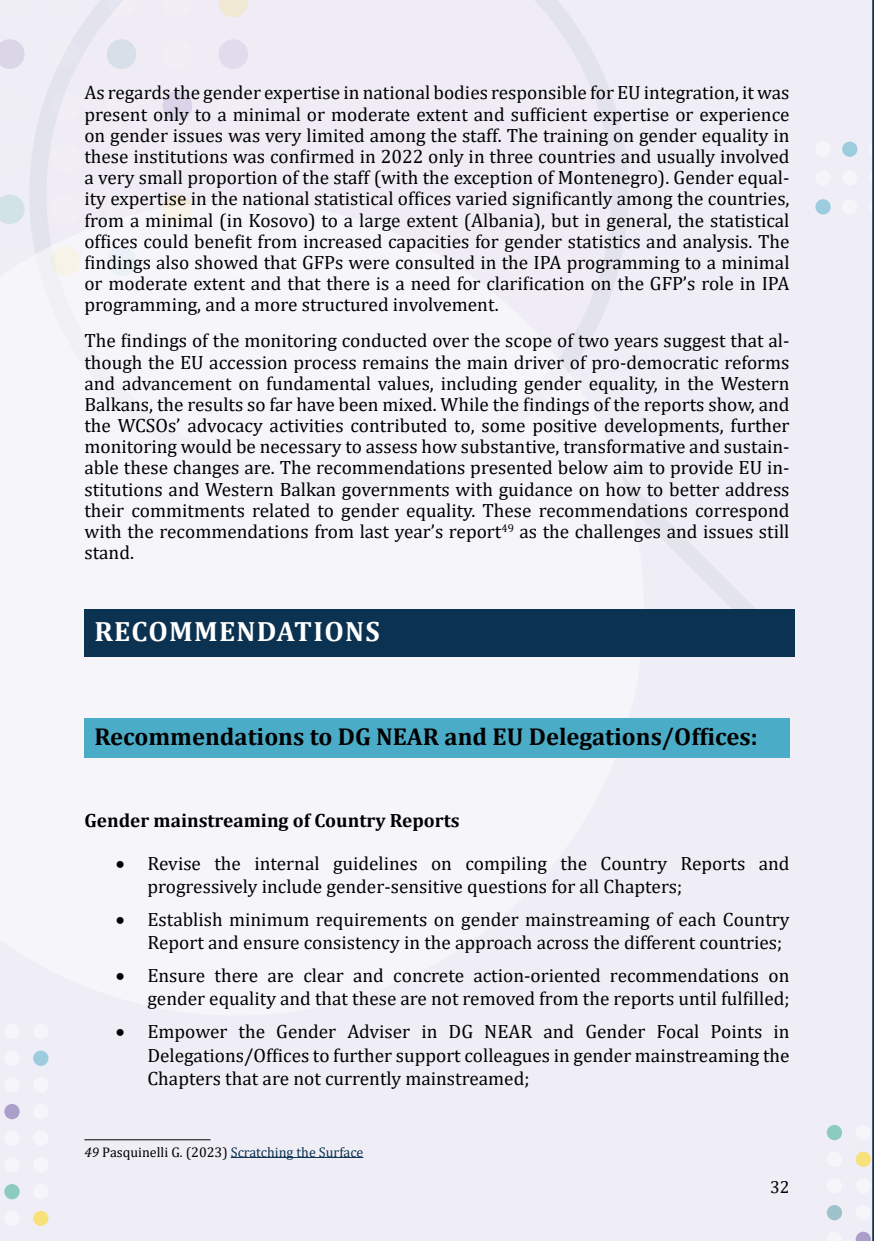
<style>
.page{position:relative;width:874px;height:1241px;background:#fff}
.page>*{position:absolute;margin:0;border:0;box-sizing:border-box;transform-origin:0 0}
.t1{font:700 28px "Cambria";letter-spacing:.045em;color:#fff}
.t2{font:700 24.5px "Cambria";color:#000}
.t3{font:19.25px/21.2px "Cambria";color:#000;text-align:justify}
.t4{font:700 19.25px "Cambria";color:#000}
.t5{font:17.5px "Cambria";color:#000}
.t6{font:14px "Cambria";color:#0c3251}
.s1{font-style:italic;color:#000}
.s2{color:#000}
</style>
<div class="page">
<div style="left:0;top:0;width:873px;height:1240px;background:#efedf5"></div>
<div style="left:84px;top:609px;width:710px;height:48px;background:#0c3251"></div>
<div style="left:84px;top:718px;width:705px;height:39px;background:#4aacc6"></div>
<hr style="left:84px;top:1139px;width:126px;height:1px;background:#000">
<hr style="left:231px;top:1156px;width:132px;height:1px;background:#0c3251">
<p class="t3" style="left:84px;top:82px;width:706px">As regards the gender expertise in national bodies responsible for EU integration, it was present only to a minimal or moderate extent and sufficient expertise or experience on gender issues was very limited among the staff. The training on gender equality in these institutions was confirmed in 2022 only in three countries and usually involved a very small proportion of the staff (with the exception of Montenegro). Gender equal&shy;ity expertise in the national statistical offices varied significantly among the countries, from a minimal (in Kosovo) to a large extent (Albania), but in general, the statistical offices could benefit from increased capacities for gender statistics and analysis. The findings also showed that GFPs were consulted in the IPA programming to a minimal or moderate extent and that there is a need for clarification on the GFP’s role in IPA programming, and a more structured involvement.</p>
<p class="t3" style="left:84px;top:330px;width:706px">The findings of the monitoring conducted over the scope of two years suggest that al&shy;though the EU accession process remains the main driver of pro-democratic reforms and advancement on fundamental values, including gender equality, in the Western Balkans, the results so far have been mixed. While the findings of the reports show, and the WCSOs’ advocacy activities contributed to, some positive developments, further monitoring would be necessary to assess how substantive, transformative and sustain&shy;able these changes are. The recommendations presented below aim to provide EU in&shy;stitutions and Western Balkan governments with guidance on how to better address their commitments related to gender equality. These recommendations correspond with the recommendations from last year’s report<sup>49</sup> as the challenges and issues still stand.</p>
<h1 class="t1" style="left:94px;top:611px;width:287px">RECOMMENDATIONS</h1>
<p class="t2" style="left:94px;top:719px;width:664px">Recommendations to DG NEAR and EU Delegations/Offices:</p>
<p class="t4" style="left:84px;top:806px;width:376px">Gender mainstreaming of Country Reports</p>
<p class="t3" style="left:147px;top:851px;width:643px;line-height:23.1px;text-indent:-31px">• Revise the internal guidelines on compiling the Country Reports and progressively include gender-sensitive questions for all Chapters;</p>
<p class="t3" style="left:147px;top:907px;width:643px;line-height:23.1px;text-indent:-31px">• Establish minimum requirements on gender mainstreaming of each Country<br>Report and ensure consistency in the approach across the different countries;</p>
<p class="t3" style="left:116px;top:963px;width:674px;line-height:23.1px;text-align:right">• Ensure there are clear and concrete action-oriented recommendations on gender equality and that these are not removed from the reports until fulfilled;</p>
<p class="t3" style="left:147px;top:1020px;width:643px;line-height:23.1px;text-indent:-31px">• Empower the Gender Adviser in DG NEAR and Gender Focal Points in Delegations/Offices to further support colleagues in gender mainstreaming the Chapters that are not currently mainstreamed;</p>
<p class="t6" style="left:84px;top:1143px;width:280px"><span class="s1">49</span> <span class="s2">Pasquinelli G. (2023)</span> Scratching the Surface</p>
<p class="t5" style="left:769px;top:1176px;width:21px">32</p>
</div>
